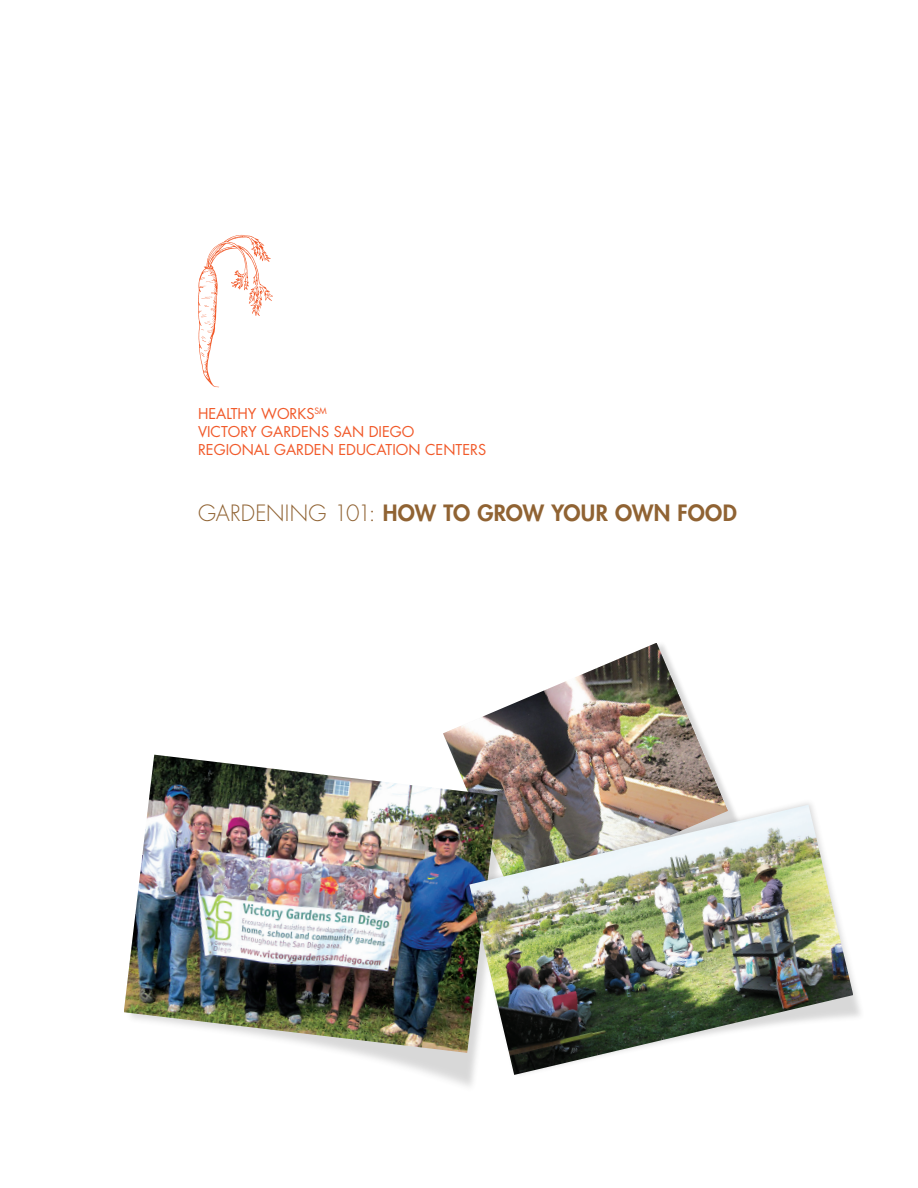
<style>
.page{position:relative;width:918px;height:1188px;background:#fff}
.page>*{position:absolute;margin:0;border:0;box-sizing:border-box;transform-origin:0 0}
.t1{font:300 21.9px "Futura";letter-spacing:.005em;color:#906333}
.t2{font:800 21.9px "Futura";color:#906333}
.t3{font:14.55px/18.3px "Futura";color:#f15929}
.s1{font-weight:800}
</style>
<div class="page">
<svg style="left:198px;top:235px;width:75px;height:152px"></svg>
<img style="left:481px;top:643px;width:233px;height:121px">
<img style="left:154px;top:718px;width:400px;height:354px">
<img style="left:124px;top:755px;width:374px;height:298px">
<img style="left:423px;top:764px;width:438px;height:322px">
<img style="left:469px;top:805px;width:384px;height:270px">
<p class="t3" style="left:198px;top:404px;width:290px">HEALTHY WORKS<sup>SM<br></sup>VICTORY GARDENS SAN DIEGO<br>REGIONAL GARDEN EDUCATION CENTERS</p>
<h1 class="t1" style="left:198px;top:499px;width:296px">GARDENING 101: <span class="s1">HOW TO GRO</span></h1>
<h1 class="t2" style="left:523px;top:498px;width:44px">W YOUR</h1>
<h1 class="t2" style="left:615px;top:498px;width:90px">OWN FOOD</h1>
</div>
